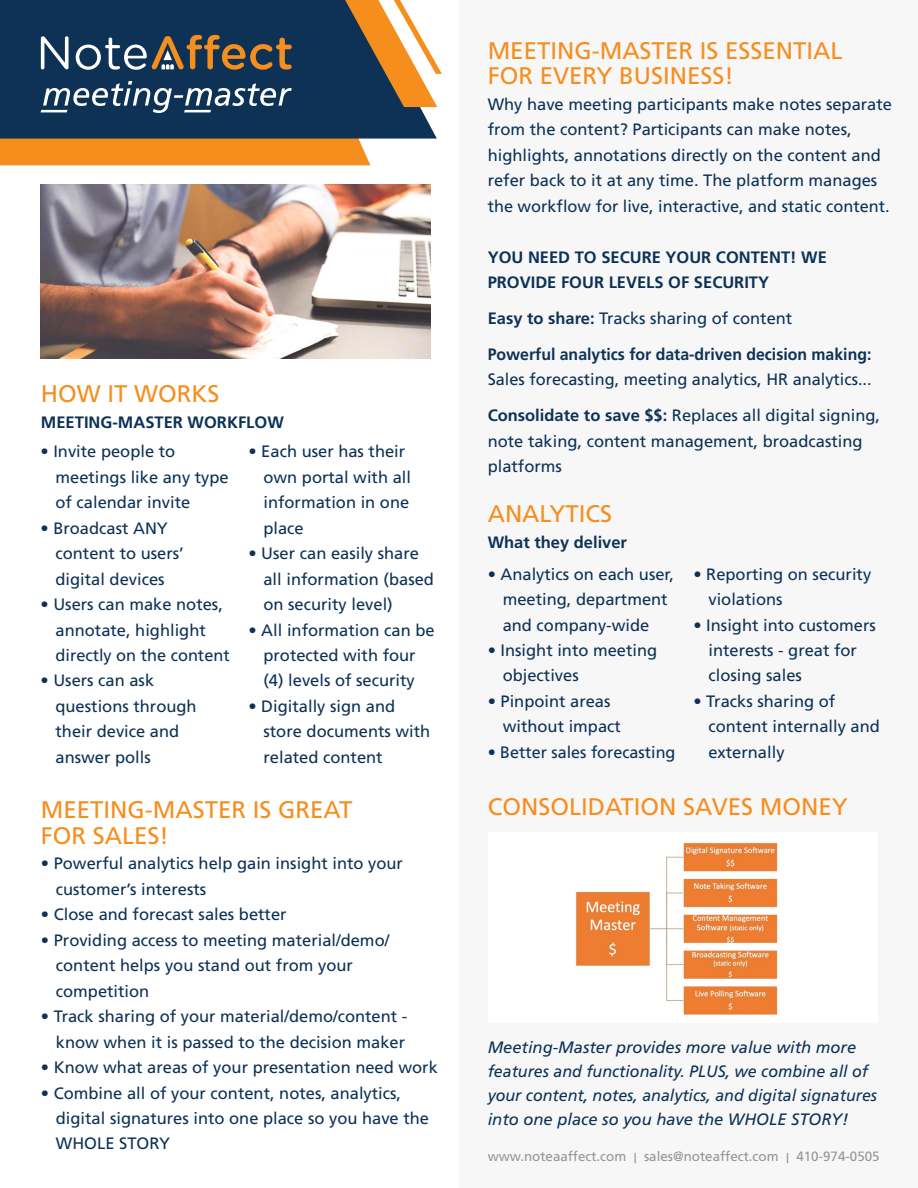
<style>
.page{position:relative;width:918px;height:1188px;background:#fff}
.page>*{position:absolute;margin:0;border:0;box-sizing:border-box;transform-origin:0 0}
.t1{font:24px/25.5px "Frutiger";color:#f68e1e}
.t2{font:16.5px/25.5px "Frutiger";color:#0d3256}
.t3{font:italic 16.5px/24px "Frutiger";color:#0d3256}
.t4{font:700 16.5px/25.5px "Frutiger";color:#0d3256}
.t5{font:13.5px "Frutiger";color:#939598}
.s1{font-weight:700}
</style>
<div class="page">
<div style="left:459px;top:0;width:459px;height:1188px;background:#f7f7f8"></div>
<div style="left:0;top:139px;width:370px;height:26px;background:#f68e1e"></div>
<div style="left:0;top:0;width:437px;height:139px;background:#0d3256"></div>
<svg style="left:345px;top:0;width:97px;height:107px"></svg>
<svg style="left:41px;top:36px;width:28px;height:34px"></svg>
<svg style="left:76px;top:35px;width:216px;height:36px;background:#555959"></svg>
<svg style="left:40px;top:81px;width:252px;height:32px"></svg>
<img style="left:41px;top:185px;width:390px;height:174px">
<div style="left:488px;top:832px;width:390px;height:191px;background:#fff"></div>
<img style="left:575px;top:842px;width:203px;height:173px">
<p class="t1" style="left:41px;top:381px;width:180px">HOW IT WORKS</p>
<p class="t4" style="left:41px;top:409px;width:244px">MEETING-MASTER WORKFLOW</p>
<p class="t2" style="left:56px;top:439px;width:175px;text-indent:-15px">• Invite people to meetings like any type of calendar invite</p>
<p class="t2" style="left:56px;top:515px;width:130px;text-indent:-15px">• Broadcast ANY content to users’ digital devices</p>
<p class="t2" style="left:56px;top:591px;width:176px;text-indent:-15px">• Users can make notes, annotate, highlight directly on the content</p>
<p class="t2" style="left:56px;top:668px;width:143px;text-indent:-15px">• Users can ask questions through their device and answer polls</p>
<p class="t2" style="left:263px;top:439px;width:149px;text-indent:-15px">• Each user has their own portal with all information in one place</p>
<p class="t2" style="left:263px;top:541px;width:172px;text-indent:-15px">• User can easily share all information (based on security level)</p>
<p class="t2" style="left:248px;top:617px;width:188px;text-align:center">• All information can be protected with four<br>(4) levels of security</p>
<p class="t2" style="left:263px;top:693px;width:168px;text-indent:-15px">• Digitally sign and store documents with related content</p>
<p class="t1" style="left:41px;top:797px;width:313px">MEETING-MASTER IS GREAT<br>FOR SALES!</p>
<p class="t2" style="left:56px;top:851px;width:349px;text-indent:-15px">• Powerful analytics help gain insight into your customer’s interests</p>
<p class="t2" style="left:41px;top:902px;width:247px">• Close and forecast sales better</p>
<p class="t2" style="left:56px;top:927px;width:335px;text-indent:-15px">• Providing access to meeting material/demo/ content helps you stand out from your competition</p>
<p class="t2" style="left:41px;top:1004px;width:368px;text-align:right">• Track sharing of your material/demo/content - know when it is passed to the decision maker</p>
<p class="t2" style="left:41px;top:1054px;width:399px">• Know what areas of your presentation need work</p>
<p class="t2" style="left:56px;top:1080px;width:375px;text-indent:-15px">• Combine all of your content, notes, analytics, digital signatures into one place so you have the<br>WHOLE STORY</p>
<p class="t1" style="left:488px;top:38px;width:356px">MEETING-MASTER IS ESSENTIAL<br>FOR EVERY BUSINESS!</p>
<p class="t2" style="left:488px;top:91px;width:406px">Why have meeting participants make notes separate from the content? Participants can make notes, highlights, annotations directly on the content and refer back to it at any time. The platform manages the workflow for live, interactive, and static content.</p>
<p class="t4" style="left:488px;top:244px;width:341px">YOU NEED TO SECURE YOUR CONTENT! WE<br>PROVIDE FOUR LEVELS OF SECURITY</p>
<p class="t2" style="left:488px;top:305px;width:306px"><span class="s1">Easy to share:</span> Tracks sharing of content</p>
<p class="t2" style="left:488px;top:341px;width:385px"><span class="s1">Powerful analytics for data-driven decision making:<br></span>Sales forecasting, meeting analytics, HR analytics...</p>
<p class="t2" style="left:488px;top:403px;width:394px"><span class="s1">Consolidate to save $$:</span> Replaces all digital signing, note taking, content management, broadcasting platforms</p>
<p class="t1" style="left:488px;top:501px;width:126px">ANALYTICS</p>
<p class="t4" style="left:488px;top:529px;width:141px">What they deliver</p>
<p class="t2" style="left:488px;top:561px;width:188px;text-align:center">• Analytics on each user, meeting, department and company-wide</p>
<p class="t2" style="left:503px;top:637px;width:156px;text-indent:-15px">• Insight into meeting objectives</p>
<p class="t2" style="left:503px;top:688px;width:120px;text-indent:-15px">• Pinpoint areas without impact</p>
<p class="t2" style="left:488px;top:739px;width:189px">• Better sales forecasting</p>
<p class="t2" style="left:708px;top:561px;width:164px;text-indent:-15px">• Reporting on security violations</p>
<p class="t2" style="left:708px;top:612px;width:169px;text-indent:-15px">• Insight into customers interests - great for closing sales</p>
<p class="t2" style="left:708px;top:688px;width:173px;text-indent:-15px">• Tracks sharing of content internally and externally</p>
<p class="t1" style="left:488px;top:794px;width:362px">CONSOLIDATION SAVES MONEY</p>
<p class="t3" style="left:488px;top:1036px;width:391px">Meeting-Master provides more value with more features and functionality. PLUS, we combine all of your content, notes, analytics, and digital signatures into one place so you have the WHOLE STORY!</p>
<p class="t5" style="left:488px;top:1149px;width:393px">www.noteaaffect.com | sales@noteaffect.com | 410-974-0505</p>
</div>
